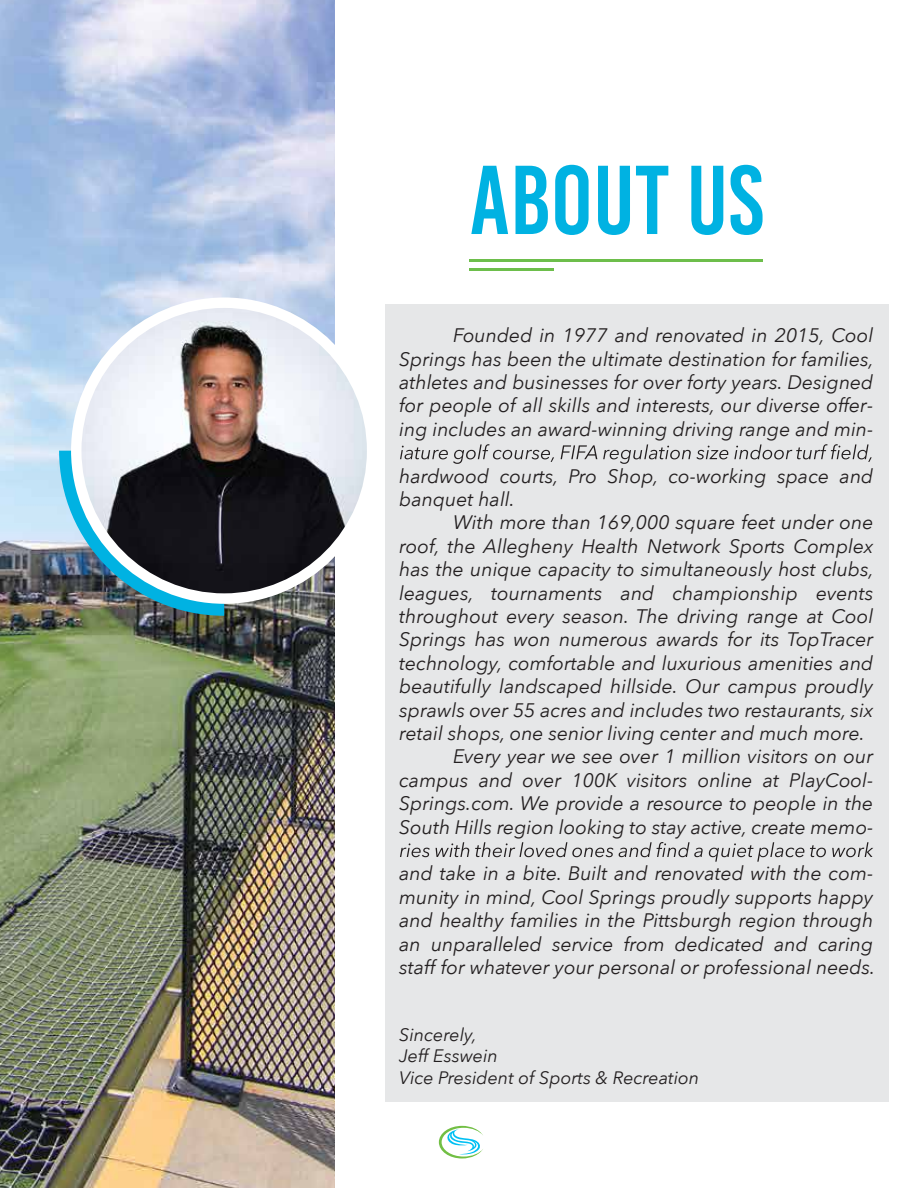
<style>
.page{position:relative;width:918px;height:1188px;background:#fff}
.page>*{position:absolute;margin:0;border:0;box-sizing:border-box;transform-origin:0 0}
.t1{font:97.5px "Bebas Kai";color:#00b2e2}
.t2{font:italic 19.5px/23.4px "Avenir Next";color:#231f20;text-align:justify}
.t3{font:italic 18px/21.6px "Avenir Next";color:#231f20}
</style>
<div class="page">
<div style="left:386px;top:304px;width:503px;height:797px;background:#e6e7e8"></div>
<svg style="left:439px;top:1126px;width:44px;height:32px"></svg>
<img style="left:0;top:0;width:334px;height:1188px">
<svg style="left:400px;top:444px;width:472px;height:20px"></svg>
<svg style="left:400px;top:842px;width:473px;height:20px"></svg>
<img style="left:59px;top:451px;width:165px;height:165px">
<div style="left:71px;top:298px;width:306px;height:306px;background:#fff;border-radius:50%"></div>
<img style="left:81px;top:308px;width:286px;height:285px;border-radius:143px">
<hr style="left:470px;top:259px;width:293px;height:3px;background:#6dbe4b">
<hr style="left:470px;top:268px;width:84px;height:3px;background:#6dbe4b">
<h1 class="t1" style="left:470px;top:148px;width:295px">ABOUT US</h1>
<p class="t2" style="left:399px;top:323px;width:476px;text-indent:54px">Founded in 1977 and renovated in 2015, Cool Springs has been the ultimate destination for families, athletes and businesses for over forty years. Designed for people of all skills and interests, our diverse offer&shy;ing includes an award-winning driving range and min-</p>
<p class="t2" style="left:399px;top:463px;width:476px">hardwood courts, Pro Shop, co-working space and banquet hall.</p>
<p class="t2" style="left:453px;top:510px;width:422px">With more than 169,000 square feet under one</p>
<p class="t2" style="left:399px;top:533px;width:476px">roof, the Allegheny Health Network Sports Complex</p>
<p class="t2" style="left:399px;top:557px;width:476px">has the unique capacity to simultaneously host clubs,</p>
<p class="t2" style="left:399px;top:580px;width:476px">leagues, tournaments and championship events</p>
<p class="t2" style="left:399px;top:604px;width:476px">throughout every season. The driving range at Cool</p>
<p class="t2" style="left:399px;top:627px;width:476px">Springs has won numerous awards for its TopTracer</p>
<p class="t2" style="left:399px;top:650px;width:476px">technology, comfortable and luxurious amenities and</p>
<p class="t2" style="left:399px;top:674px;width:476px">beautifully landscaped hillside. Our campus proudly</p>
<p class="t2" style="left:399px;top:697px;width:476px">sprawls over 55 acres and includes two restaurants, six</p>
<p class="t2" style="left:399px;top:721px;width:467px">retail shops, one senior living center and much more.</p>
<p class="t2" style="left:453px;top:744px;width:422px">Every year we see over 1 million visitors on our</p>
<p class="t2" style="left:399px;top:767px;width:476px">campus and over 100K visitors online at PlayCool-</p>
<p class="t2" style="left:399px;top:791px;width:476px">Springs.com. We provide a resource to people in the</p>
<p class="t2" style="left:399px;top:814px;width:476px">South Hills region looking to stay active, create memo-</p>
<p class="t2" style="left:399px;top:861px;width:478px">and take in a bite. Built and renovated with the com&shy;munity in mind, Cool Springs proudly supports happy and healthy families in the Pittsburgh region through an unparalleled service from dedicated and caring staff for whatever your personal or professional needs.</p>
<p class="t3" style="left:399px;top:1023px;width:302px">Sincerely,<br>Jeff Esswein<br>Vice President of Sports &amp; Recreation</p>
</div>
